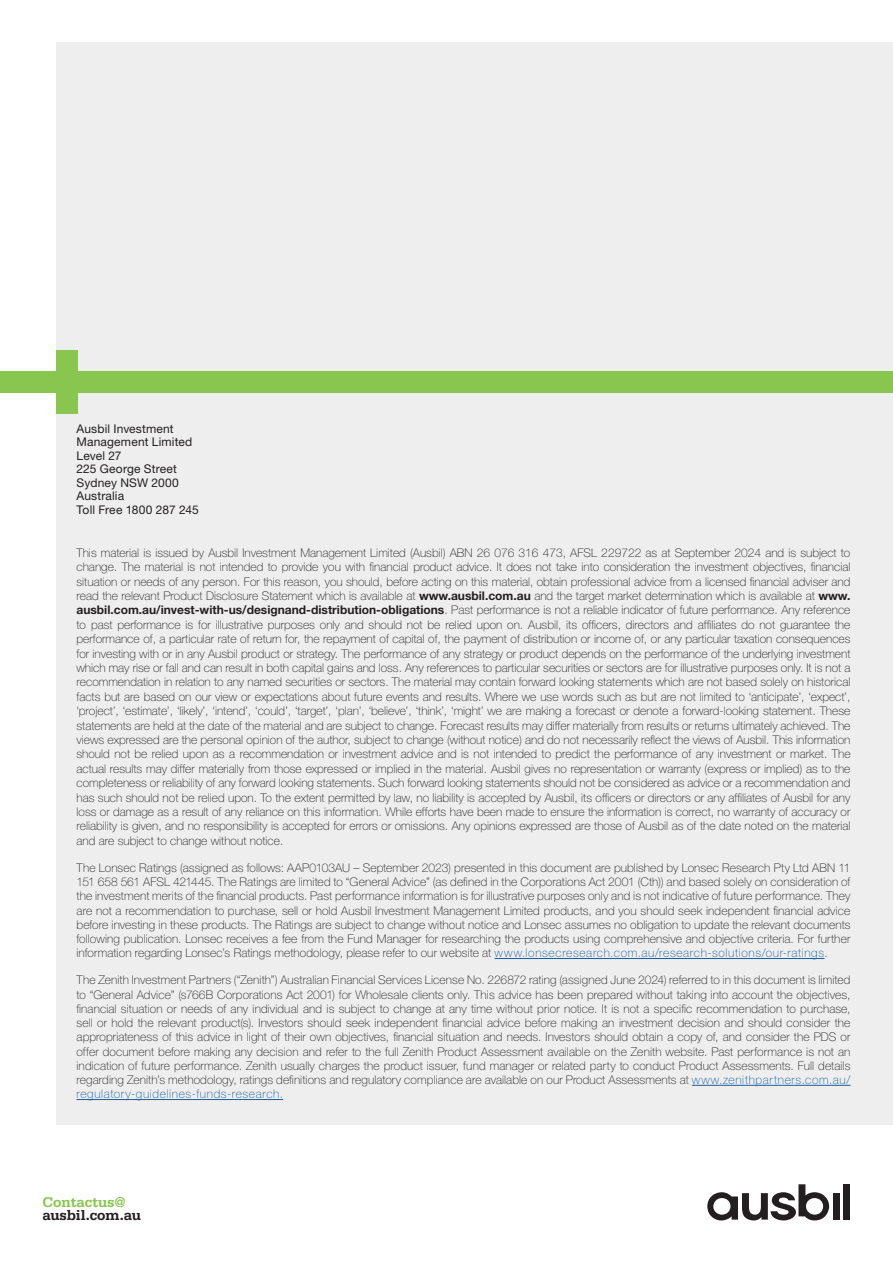
<style>
.page{position:relative;width:893px;height:1263px;background:#fff}
.page>*{position:absolute;margin:0;border:0;box-sizing:border-box;transform-origin:0 0}
.t1{font:700 15px "Serifa Std";letter-spacing:-.01em;color:#231f20}
.t2{font:700 15px "Serifa Std";letter-spacing:-.005em;color:#89c650}
.t3{font:100 12px/14.4px "Helvetica Neue LT Std";letter-spacing:.05em;color:#231f20;text-align:justify}
.t4{font:12px/13.5px "Helvetica Neue LT Std";letter-spacing:.01em;color:#231f20}
.s1{font-weight:700}
.s2{color:#175d9e}
</style>
<div class="page">
<div style="left:57px;top:43px;width:836px;height:1082px;background:#eeeeef"></div>
<div style="left:57px;top:350px;width:21px;height:64px;background:#89c650"></div>
<div style="left:0;top:372px;width:893px;height:21px;background:#89c650"></div>
<svg style="left:707px;top:1184px;width:122px;height:36px"></svg>
<div style="left:832px;top:1193px;width:7px;height:26px;background:#231f20"></div>
<div style="left:843px;top:1184px;width:7px;height:35px;background:#231f20"></div>
<hr style="left:495px;top:958px;width:329px;height:1px;background:#175d9e">
<hr style="left:692px;top:1085px;width:158px;height:1px;background:#175d9e">
<hr style="left:77px;top:1099px;width:206px;height:1px;background:#175d9e">
<p class="t4" style="left:77px;top:421px;width:124px">Ausbil Investment<br>Management Limited<br>Level 27<br>225 George Street<br>Sydney NSW 2000<br>Australia<br>Toll Free 1800 287 245</p>
<p class="t3" style="left:77px;top:545px;width:775px">This material is issued by Ausbil Investment Management Limited (Ausbil) ABN 26 076 316 473, AFSL 229722 as at September 2024 and is subject to change. The material is not intended to provide you with financial product advice. It does not take into consideration the investment objectives, financial situation or needs of any person. For this reason, you should, before acting on this material, obtain professional advice from a licensed financial adviser and read the relevant Product Disclosure Statement which is available at <span class="s1">www.ausbil.com.au</span> and the target market determination which is available at <span class="s1">www. ausbil.com.au/invest-with-us/designand-distribution-obligations</span>. Past performance is not a reliable indicator of future performance. Any reference to past performance is for illustrative purposes only and should not be relied upon on. Ausbil, its officers, directors and affiliates do not guarantee the performance of, a particular rate of return for, the repayment of capital of, the payment of distribution or income of, or any particular taxation consequences for investing with or in any Ausbil product or strategy. The performance of any strategy or product depends on the performance of the underlying investment which may rise or fall and can result in both capital gains and loss. Any references to particular securities or sectors are for illustrative purposes only. It is not a recommendation in relation to any named securities or sectors. The material may contain forward looking statements which are not based solely on historical facts but are based on our view or expectations about future events and results. Where we use words such as but are not limited to ‘anticipate’, ‘expect’, ‘project’, ‘estimate’, ‘likely’, ‘intend’, ‘could’, ‘target’, ‘plan’, ‘believe’, ‘think’, ‘might’ we are making a forecast or denote a forward-looking statement. These statements are held at the date of the material and are subject to change. Forecast results may differ materially from results or returns ultimately achieved. The views expressed are the personal opinion of the author, subject to change (without notice) and do not necessarily reflect the views of Ausbil. This information should not be relied upon as a recommendation or investment advice and is not intended to predict the performance of any investment or market. The actual results may differ materially from those expressed or implied in the material. Ausbil gives no representation or warranty (express or implied) as to the completeness or reliability of any forward looking statements. Such forward looking statements should not be considered as advice or a recommendation and has such should not be relied upon. To the extent permitted by law, no liability is accepted by Ausbil, its officers or directors or any affiliates of Ausbil for any loss or damage as a result of any reliance on this information. While efforts have been made to ensure the information is correct, no warranty of accuracy or reliability is given, and no responsibility is accepted for errors or omissions. Any opinions expressed are those of Ausbil as of the date noted on the material and are subject to change without notice.</p>
<p class="t3" style="left:77px;top:860px;width:775px">The Lonsec Ratings (assigned as follows: AAP0103AU – September 2023) presented in this document are published by Lonsec Research Pty Ltd ABN 11<br>151 658 561 AFSL 421445. The Ratings are limited to “General Advice” (as defined in the Corporations Act 2001 (Cth)) and based solely on consideration of the investment merits of the financial products. Past performance information is for illustrative purposes only and is not indicative of future performance. They are not a recommendation to purchase, sell or hold Ausbil Investment Management Limited products, and you should seek independent financial advice before investing in these products. The Ratings are subject to change without notice and Lonsec assumes no obligation to update the relevant documents following publication. Lonsec receives a fee from the Fund Manager for researching the products using comprehensive and objective criteria. For further information regarding Lonsec’s Ratings methodology, please refer to our website at <span class="s2">www.lonsecresearch.com.au/research-solutions/our-ratings</span>.</p>
<p class="t3" style="left:77px;top:973px;width:775px">The Zenith Investment Partners (“Zenith”) Australian Financial Services License No. 226872 rating (assigned June 2024) referred to in this document is limited to “General Advice” (s766B Corporations Act 2001) for Wholesale clients only. This advice has been prepared without taking into account the objectives, financial situation or needs of any individual and is subject to change at any time without prior notice. It is not a specific recommendation to purchase, sell or hold the relevant product(s). Investors should seek independent financial advice before making an investment decision and should consider the appropriateness of this advice in light of their own objectives, financial situation and needs. Investors should obtain a copy of, and consider the PDS or offer document before making any decision and refer to the full Zenith Product Assessment available on the Zenith website. Past performance is not an indication of future performance. Zenith usually charges the product issuer, fund manager or related party to conduct Product Assessments. Full details regarding Zenith’s methodology, ratings definitions and regulatory compliance are available on our Product Assessments at <span class="s2">www.zenithpartners.com.au/ regulatory-guidelines-funds-research.</span></p>
<p class="t2" style="left:42px;top:1193px;width:85px">Contactus@</p>
<p class="t1" style="left:42px;top:1206px;width:100px">ausbil.com.au</p>
</div>
